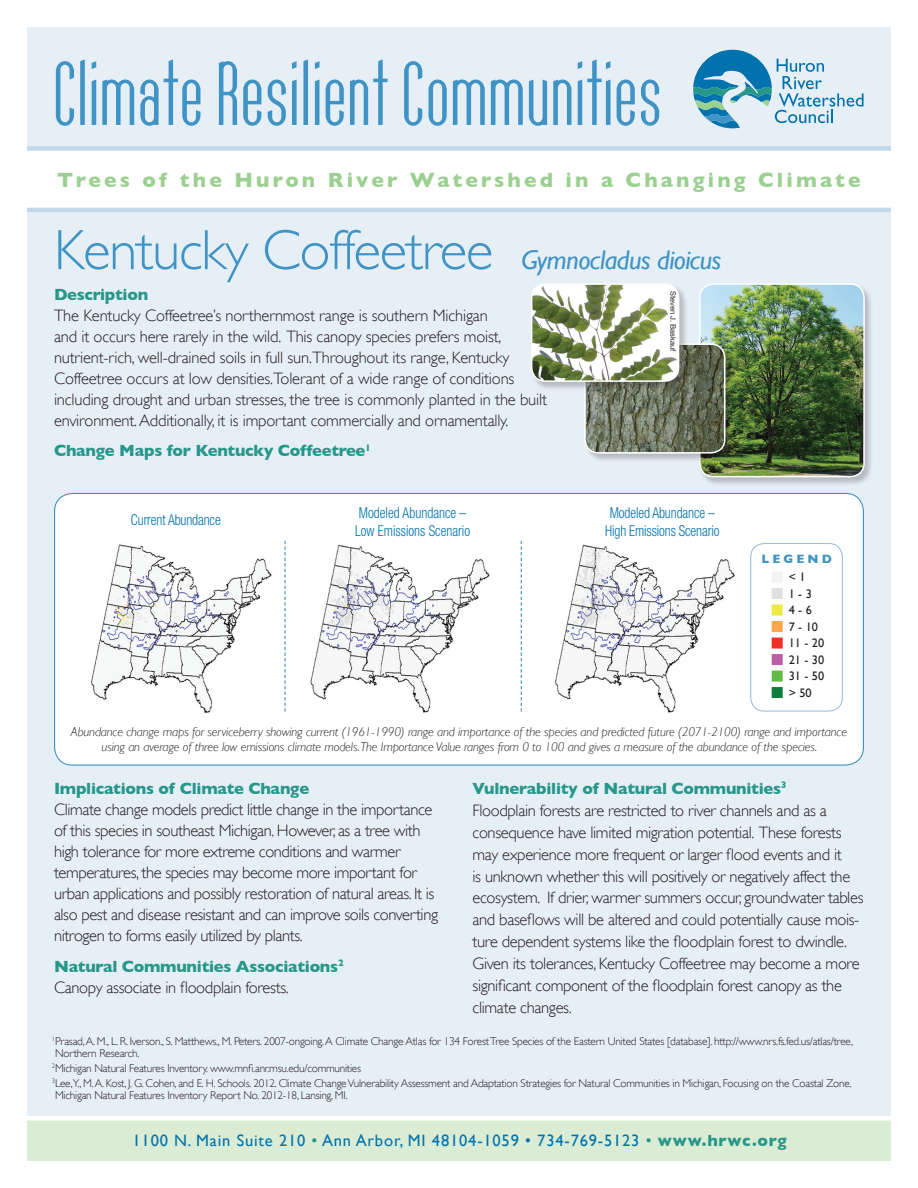
<style>
.page{position:relative;width:918px;height:1188px;background:#fff}
.page>*{position:absolute;margin:0;border:0;box-sizing:border-box;transform-origin:0 0}
.t1{font:96px "Conques";letter-spacing:.01em;color:#4094c5;scale:.87 1}
.t2{font:300 57px "Gill Sans";letter-spacing:-.02em;color:#4094c5}
.t3{font:700 21px "Gill Sans";letter-spacing:.15em;color:#9bd091}
.t4{font:300 16.5px/21px "Gill Sans";letter-spacing:-.02em;color:#231f20}
.t5{font:700 16.5px "Gill Sans";letter-spacing:-.015em;color:#27978a}
.t6{font:16.5px "Gill Sans";letter-spacing:.05em;color:#0073ae}
.t7{font:300 condensed 15px/18px "Helvetica Neue";letter-spacing:-.01em;color:#0073ae;scale:.9 1}
.t8{font:italic 300 12.75px/15px "Gill Sans";letter-spacing:-.01em;color:#231f20;text-align:center}
.t9{font:12.3px "Gill Sans";color:#231f20}
.t10{font:700 12.3px "Gill Sans";letter-spacing:.25em;color:#4094c5}
.t11{font:300 11.25px/12px "Gill Sans";letter-spacing:-.02em;color:#231f20}
.t12{font:7.5px "Helvetica Neue";color:#231f20}
.s1{font-weight:400;font-style:italic;font-size:27px}
.s2{color:#f3f3f1}
.s3{color:#e1e1e1}
.s4{color:#edea41}
.s5{color:#f8a74d}
.s6{color:#ef3025}
.s7{color:#ba60a6}
.s8{color:#62bb46}
.s9{color:#0e7d3e}
.s10{color:#27978a}
.s11{font-weight:700;color:#27978a}
</style>
<div class="page">
<div style="left:27px;top:27px;width:864px;height:1134px;background:#e7eff6"></div>
<div style="left:22px;top:148px;width:879px;height:60px;background:#fff"></div>
<svg style="left:693px;top:50px;width:171px;height:78px"></svg>
<div style="left:27px;top:146px;width:864px;height:5px;background:#c1d7ea"></div>
<hr style="left:27px;top:208px;width:864px;height:4px;background:#c1d7ea">
<div style="left:699px;top:283px;width:175px;height:203px;background:#231f20;opacity:.25"></div>
<img style="left:700px;top:284px;width:164px;height:193px">
<div style="left:699px;top:283px;width:166px;height:194px;border:2px solid #fff;border-radius:14px"></div>
<div style="left:584px;top:343px;width:150px;height:119px;background:#231f20;opacity:.25"></div>
<img style="left:585px;top:344px;width:140px;height:109px">
<div style="left:584px;top:343px;width:141px;height:111px;border:2px solid #fff;border-radius:14px"></div>
<div style="left:55px;top:493px;width:808px;height:272px;background:#fff;border-radius:18px"></div>
<img style="left:91px;top:544px;width:181px;height:170px">
<img style="left:310px;top:544px;width:180px;height:169px">
<img style="left:555px;top:544px;width:180px;height:169px">
<svg style="left:284px;top:541px;width:2px;height:171px"></svg>
<svg style="left:521px;top:541px;width:1px;height:171px"></svg>
<div style="left:772px;top:572px;width:11px;height:11px;border:2px solid #f3f3f1"></div>
<div style="left:772px;top:588px;width:11px;height:11px;border:2px solid #e1e1e1"></div>
<div style="left:772px;top:605px;width:11px;height:11px;border:2px solid #edea41"></div>
<div style="left:772px;top:621px;width:11px;height:11px;border:2px solid #f8a74d"></div>
<div style="left:772px;top:638px;width:11px;height:11px;border:2px solid #ef3025"></div>
<div style="left:772px;top:654px;width:11px;height:11px;border:2px solid #ba60a6"></div>
<div style="left:772px;top:671px;width:11px;height:11px;border:2px solid #62bb46"></div>
<div style="left:772px;top:687px;width:11px;height:11px;border:2px solid #0e7d3e"></div>
<div style="left:750px;top:543px;width:93px;height:169px;border:1px solid #9bbfde;border-radius:14px"></div>
<div style="left:27px;top:1120px;width:864px;height:41px;background:#daecd4;border:2px solid #daecd4"></div>
<hr style="left:27px;top:1116px;width:864px;height:4px;background:#fff">
<div style="left:530px;top:283px;width:158px;height:108px;background:#231f20;opacity:.25"></div>
<img style="left:532px;top:284px;width:147px;height:97px">
<div style="left:531px;top:283px;width:148px;height:99px;border:2px solid #fff;border-radius:14px"></div>
<p class="t1" style="left:54px;top:47px;width:701px">Climate Resilient Communities</p>
<p class="t3" style="left:57px;top:168px;width:805px">Trees of the Huron River Watershed in a Changing Climate</p>
<p class="t2" style="left:54px;top:217px;width:669px">Kentucky Coffeetree <span class="s1">Gymnocladus dioicus</span></p>
<p class="t5" style="left:54px;top:284px;width:96px">Description</p>
<p class="t4" style="left:54px;top:305px;width:494px">The Kentucky Coffeetree’s northernmost range is southern Michigan<br>and it occurs here rarely in the wild. This canopy species prefers moist, nutrient-rich, well-drained soils in full sun.Throughout its range, Kentucky Coffeetree occurs at low densities.Tolerant of a wide range of conditions including drought and urban stresses, the tree is commonly planted in the built environment. Additionally, it is important commercially and ornamentally.</p>
<p class="t5" style="left:54px;top:441px;width:319px">Change Maps for Kentucky Coffeetree<sup>1</sup></p>
<p class="t12" style="left:677px;top:291px;width:62px;rotate:90deg">Steven J. Baskauf</p>
<p class="t7" style="left:131px;top:510px;width:101px">Current Abundance</p>
<p class="t7" style="left:355px;top:504px;width:129px">Modeled Abundance –<br>Low Emissions Scenario</p>
<p class="t7" style="left:605px;top:504px;width:128px;text-align:center">Modeled Abundance –<br>High Emissions Scenario</p>
<p class="t10" style="left:762px;top:552px;width:72px">LEGEND</p>
<p class="t9" style="left:773px;top:570px;width:35px"><span class="s2">■</span> &lt; 1</p>
<p class="t9" style="left:773px;top:586px;width:41px"><span class="s3">■</span> 1 - 3</p>
<p class="t9" style="left:773px;top:603px;width:41px"><span class="s4">■</span> 4 - 6</p>
<p class="t9" style="left:773px;top:619px;width:47px"><span class="s5">■</span> 7 - 10</p>
<p class="t9" style="left:773px;top:636px;width:53px"><span class="s6">■</span> 11 - 20</p>
<p class="t9" style="left:773px;top:652px;width:53px"><span class="s7">■</span> 21 - 30</p>
<p class="t9" style="left:773px;top:669px;width:53px"><span class="s8">■</span> 31 - 50</p>
<p class="t9" style="left:773px;top:685px;width:41px"><span class="s9">■</span> &gt; 50</p>
<p class="t8" style="left:71px;top:724px;width:778px">Abundance change maps for serviceberry showing current (1961-1990) range and importance of the species and predicted future (2071-2100) range and importance using an average of three low emissions climate models.The Importance Value ranges from 0 to 100 and gives a measure of the abundance of the species.</p>
<p class="t5" style="left:54px;top:779px;width:257px">Implications of Climate Change</p>
<p class="t4" style="left:54px;top:799px;width:386px">Climate change models predict little change in the importance of this species in southeast Michigan. However, as a tree with high tolerance for more extreme conditions and warmer temperatures, the species may become more important for urban applications and possibly restoration of natural areas. It is also pest and disease resistant and can improve soils converting nitrogen to forms easily utilized by plants.</p>
<p class="t5" style="left:54px;top:956px;width:291px">Natural Communities Associations<sup>2</sup></p>
<p class="t4" style="left:54px;top:977px;width:236px">Canopy associate in floodplain forests.</p>
<p class="t5" style="left:472px;top:779px;width:316px">Vulnerability of Natural Communities<sup>3</sup></p>
<p class="t4" style="left:472px;top:799px;width:393px;line-height:21.9px">Floodplain forests are restricted to river channels and as a consequence have limited migration potential. These forests may experience more frequent or larger flood events and it<br>is unknown whether this will positively or negatively affect the ecosystem. If drier, warmer summers occur, groundwater tables and baseflows will be altered and could potentially cause mois&shy;ture dependent systems like the floodplain forest to dwindle.<br>Given its tolerances, Kentucky Coffeetree may become a more significant component of the floodplain forest canopy as the climate changes.</p>
<p class="t11" style="left:52px;top:1035px;width:803px"><sup>1</sup>Prasad, A. M., L. R. Iverson., S. Matthews., M. Peters. 2007-ongoing. A Climate Change Atlas for 134 Forest Tree Species of the Eastern United States [database]. http://www.nrs.fs.fed.us/atlas/tree,<br>Northern Research.</p>
<p class="t11" style="left:52px;top:1062px;width:311px"><sup>2</sup>Michigan Natural Features Inventory. www.mnfi.anr.msu.edu/communities</p>
<p class="t11" style="left:52px;top:1077px;width:802px"><sup>3</sup>Lee,Y., M. A. Kost, J. G. Cohen, and E. H. Schools. 2012. Climate Change Vulnerability Assessment and Adaptation Strategies for Natural Communities in Michigan, Focusing on the Coastal Zone.<br>Michigan Natural Features Inventory Report No. 2012-18, Lansing, MI.</p>
<p class="t6" style="left:133px;top:1131px;width:656px">1100 N. Main Suite 210 <span class="s10">•</span> Ann Arbor, MI 48104-1059 • 734-769-5123 <span class="s10">•</span> <span class="s11">www.hrwc.org</span></p>
</div>
